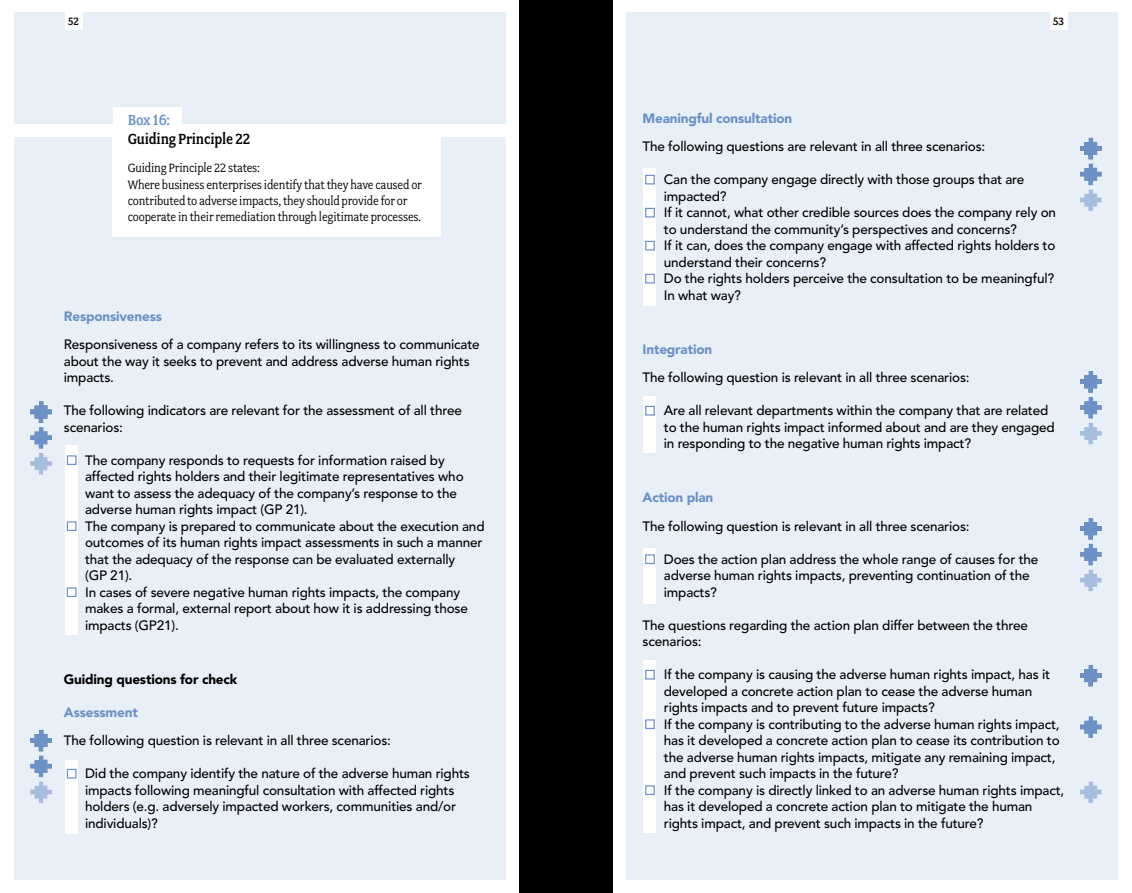
<style>
.page{position:relative;width:1132px;height:893px;background:#fff}
.page>*{position:absolute;margin:0;border:0;box-sizing:border-box;transform-origin:0 0}
.t1{font:500 16.5px "Fairplex Narrow OT";letter-spacing:-.01em;color:#000}
.t2{font:500 16.5px "Fairplex Narrow OT";color:#6b91c6}
.t3{font:500 13.5px/16.5px "Avenir LT Std";letter-spacing:-.01em;color:#000}
.t4{font:13.5px/16.5px "Fairplex Narrow OT";letter-spacing:-.01em;color:#000}
.t5{font:900 13.5px "Avenir LT Std";letter-spacing:-.01em;color:#6b91c6}
.t6{font:900 13.5px "Avenir LT Std";letter-spacing:-.01em;color:#000}
.t7{font:500 12px "Fairplex Narrow OT";color:#000}
</style>
<div class="page">
<div style="left:14px;top:13px;width:491px;height:867px;background:#e9eff6"></div>
<div style="left:626px;top:13px;width:491px;height:867px;background:#e9eff6"></div>
<div style="left:65px;top:0;width:17px;height:30px;background:#fff"></div>
<div style="left:1049px;top:0;width:17px;height:30px;background:#fff"></div>
<div style="left:519px;top:0;width:93px;height:893px;background:#000"></div>
<div style="left:643px;top:660px;width:13px;height:173px;background:#fff"></div>
<div style="left:643px;top:397px;width:13px;height:56px;background:#fff"></div>
<div style="left:643px;top:548px;width:13px;height:56px;background:#fff"></div>
<div style="left:643px;top:168px;width:13px;height:138px;background:#fff"></div>
<div style="left:645px;top:175px;width:9px;height:9px;border:1px solid #6b91c6"></div>
<div style="left:645px;top:208px;width:9px;height:9px;border:1px solid #6b91c6"></div>
<div style="left:645px;top:241px;width:9px;height:9px;border:1px solid #6b91c6"></div>
<div style="left:645px;top:274px;width:9px;height:9px;border:1px solid #6b91c6"></div>
<div style="left:645px;top:406px;width:9px;height:9px;border:1px solid #6b91c6"></div>
<div style="left:645px;top:554px;width:9px;height:10px;border:1px solid #6b91c6"></div>
<div style="left:645px;top:670px;width:9px;height:9px;border:1px solid #6b91c6"></div>
<div style="left:645px;top:719px;width:9px;height:10px;border:1px solid #6b91c6"></div>
<div style="left:645px;top:785px;width:9px;height:10px;border:1px solid #6b91c6"></div>
<div style="left:65px;top:445px;width:13px;height:189px;background:#fff"></div>
<div style="left:65px;top:760px;width:13px;height:73px;background:#fff"></div>
<div style="left:67px;top:455px;width:9px;height:10px;border:1px solid #6b91c6"></div>
<div style="left:67px;top:521px;width:9px;height:10px;border:1px solid #6b91c6"></div>
<div style="left:67px;top:587px;width:9px;height:10px;border:1px solid #6b91c6"></div>
<div style="left:67px;top:769px;width:9px;height:9px;border:1px solid #6b91c6"></div>
<div style="left:113px;top:107px;width:69px;height:28px;background:#fff"></div>
<div style="left:14px;top:124px;width:491px;height:13px;background:#fff"></div>
<div style="left:113px;top:136px;width:328px;height:101px;background:#fff"></div>
<svg style="left:30px;top:401px;width:22px;height:73px"></svg>
<svg style="left:30px;top:730px;width:22px;height:73px"></svg>
<svg style="left:1080px;top:138px;width:21px;height:73px"></svg>
<svg style="left:1080px;top:371px;width:21px;height:73px"></svg>
<svg style="left:1080px;top:518px;width:21px;height:73px"></svg>
<svg style="left:1080px;top:665px;width:21px;height:21px"></svg>
<svg style="left:1080px;top:716px;width:21px;height:22px"></svg>
<svg style="left:1080px;top:782px;width:21px;height:21px"></svg>
<p class="t7" style="left:68px;top:14px;width:12px">52</p>
<p class="t7" style="left:1052px;top:14px;width:12px">53</p>
<p class="t2" style="left:128px;top:111px;width:44px">Box 16:</p>
<p class="t1" style="left:128px;top:129px;width:124px">Guiding Principle 22</p>
<p class="t4" style="left:128px;top:160px;width:296px">Guiding Principle 22 states:<br>Where business enterprises identify that they have caused or contributed to adverse impacts, they should provide for or cooperate in their remediation through legitimate processes.</p>
<p class="t5" style="left:64px;top:308px;width:100px">Responsiveness</p>
<p class="t3" style="left:64px;top:336px;width:417px">Responsiveness of a company refers to its willingness to communicate about the way it seeks to prevent and address adverse human rights impacts.</p>
<p class="t3" style="left:64px;top:402px;width:399px">The following indicators are relevant for the assessment of all three scenarios:</p>
<p class="t3" style="left:85px;top:452px;width:401px">The company responds to requests for information raised by affected rights holders and their legitimate representatives who want to assess the adequacy of the company’s response to the adverse human rights impact (GP 21).<br>The company is prepared to communicate about the execution and outcomes of its human rights impact assessments in such a manner that the adequacy of the response can be evaluated externally<br>(GP 21).<br>In cases of severe negative human rights impacts, the company makes a formal, external report about how it is addressing those impacts (GP21).</p>
<p class="t6" style="left:64px;top:671px;width:175px">Guiding questions for check</p>
<p class="t5" style="left:64px;top:704px;width:76px">Assessment</p>
<p class="t3" style="left:64px;top:732px;width:328px">The following question is relevant in all three scenarios:</p>
<p class="t3" style="left:85px;top:765px;width:386px">Did the company identify the nature of the adverse human rights impacts following meaningful consultation with affected rights holders (e.g. adversely impacted workers, communities and/or individuals)?</p>
<p class="t5" style="left:642px;top:110px;width:151px">Meaningful consultation</p>
<p class="t3" style="left:642px;top:138px;width:344px">The following questions are relevant in all three scenarios:</p>
<p class="t3" style="left:663px;top:171px;width:393px">Can the company engage directly with those groups that are impacted?<br>If it cannot, what other credible sources does the company rely on to understand the community’s perspectives and concerns?<br>If it can, does the company engage with affected rights holders to understand their concerns?<br>Do the rights holders perceive the consultation to be meaningful?<br>In what way?</p>
<p class="t5" style="left:642px;top:341px;width:71px">Integration</p>
<p class="t3" style="left:642px;top:369px;width:328px">The following question is relevant in all three scenarios:</p>
<p class="t3" style="left:663px;top:402px;width:392px">Are all relevant departments within the company that are related to the human rights impact informed about and are they engaged in responding to the negative human rights impact?</p>
<p class="t5" style="left:642px;top:489px;width:72px">Action plan</p>
<p class="t3" style="left:642px;top:518px;width:328px">The following question is relevant in all three scenarios:</p>
<p class="t3" style="left:663px;top:551px;width:376px">Does the action plan address the whole range of causes for the adverse human rights impacts, preventing continuation of the impacts?</p>
<p class="t3" style="left:642px;top:617px;width:386px">The questions regarding the action plan differ between the three scenarios:</p>
<p class="t3" style="left:663px;top:666px;width:402px">If the company is causing the adverse human rights impact, has it developed a concrete action plan to cease the adverse human rights impacts and to prevent future impacts?<br>If the company is contributing to the adverse human rights impact, has it developed a concrete action plan to cease its contribution to the adverse human rights impacts, mitigate any remaining impact, and prevent such impacts in the future?<br>If the company is directly linked to an adverse human rights impact, has it developed a concrete action plan to mitigate the human rights impact, and prevent such impacts in the future?</p>
</div>
